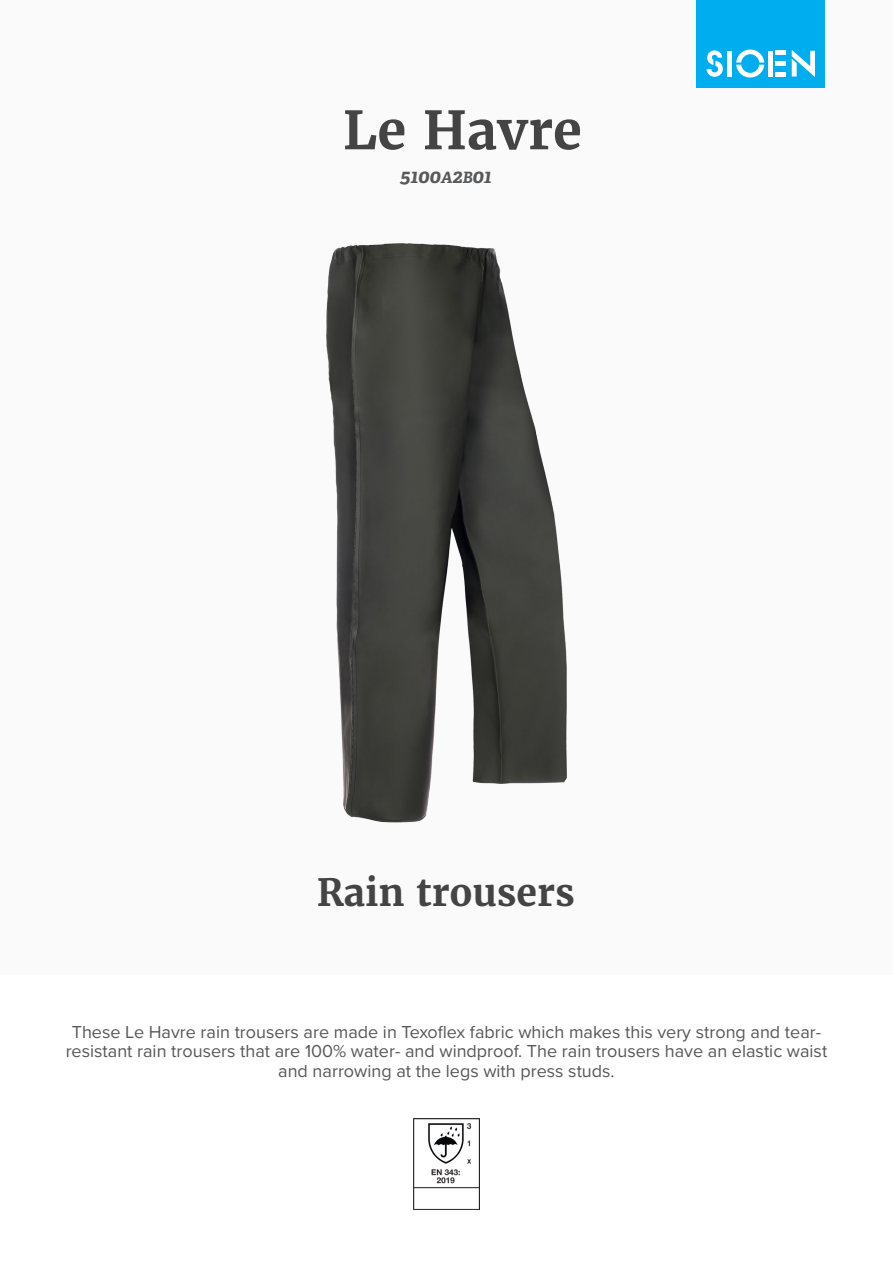
<style>
.page{position:relative;width:893px;height:1263px;background:#fff}
.page>*{position:absolute;margin:0;border:0;box-sizing:border-box;transform-origin:0 0}
.product_name{font:700 52.5px "Merriweather";color:#444}
.product_h2{font:700 37.5px "Merriweather";color:#444}
.product_ref{font:italic 700 19.5px "Adelle";color:#57585a}
.product_description{font:18px/19.5px "Proxima Nova";color:#57585a;text-align:center}
.s1{font-size:15.6px}
</style>
<div class="page">
<div style="left:0;top:0;width:893px;height:974px;background:#fafafa"></div>
<div style="left:697px;top:0;width:128px;height:88px;background:#00aeef"></div>
<svg style="left:707px;top:50px;width:16px;height:27px"></svg>
<svg style="left:736px;top:50px;width:28px;height:28px"></svg>
<div style="left:727px;top:51px;width:5px;height:26px;background:#fff"></div>
<div style="left:768px;top:51px;width:5px;height:26px;background:#fff"></div>
<div style="left:775px;top:72px;width:11px;height:5px;background:#fff"></div>
<div style="left:775px;top:61px;width:11px;height:5px;background:#fff"></div>
<hr style="left:775px;top:51px;width:11px;height:4px;background:#fff">
<svg style="left:792px;top:50px;width:23px;height:27px"></svg>
<img style="left:413px;top:1118px;width:67px;height:92px">
<img style="left:326px;top:243px;width:241px;height:580px">
<p class="product_name" style="left:343px;top:97px;width:241px">Le Havre</p>
<p class="product_ref" style="left:400px;top:164px;width:93px">5100<span class="s1">A</span>2<span class="s1">B</span>01</p>
<p class="product_h2" style="left:317px;top:868px;width:259px">Rain trousers</p>
<p class="product_description" style="left:66px;top:1021px;width:763px">These Le Havre rain trousers are made in Texoflex fabric which makes this very strong and tear&shy;resistant rain trousers that are 100% water- and windproof. The rain trousers have an elastic waist and narrowing at the legs with press studs.</p>
</div>
